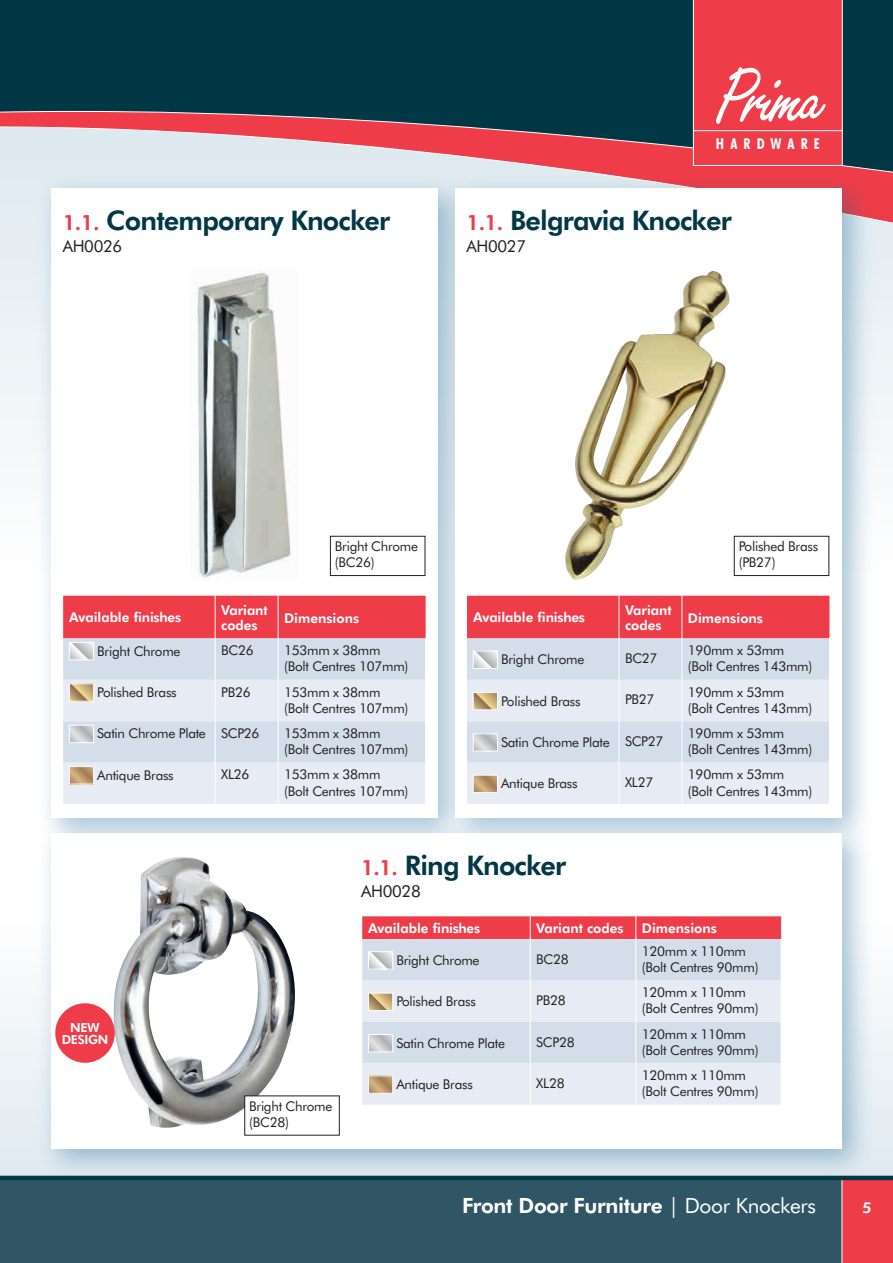
<style>
.page{position:relative;width:893px;height:1263px;background:#fff}
.page>*{position:absolute;margin:0;border:0;box-sizing:border-box;transform-origin:0 0}
.t1{font:800 27px "Futura BT";letter-spacing:-.03em;color:#023745}
.t2{font:800 21px "Futura BT";letter-spacing:-.015em;color:#fff}
.t3{font:16.5px "Futura BT";letter-spacing:-.02em;color:#231f20}
.t4{font:700 condensed 15px "Futura BT";letter-spacing:.41em;color:#fff}
.t5{font:800 15px "Futura BT";color:#fff}
.t6{font:13.5px/16.2px "Futura BT";letter-spacing:-.02em;color:#231f20}
.t7{font:800 13.5px/15.8px "Futura BT";color:#fff}
.t8{font:800 12.6px/11.6px "Futura BT";letter-spacing:-.03em;color:#fff;text-align:center}
.s1{font-size:21px;color:#ee3d49}
.s2{font-weight:400}
</style>
<div class="page">
<div style="left:0;top:0;width:893px;height:580px;background:#f2f6f9"></div>
<svg style="left:0;top:1001px;width:893px;height:175px;fill:#e9f0f5"></svg>
<div style="left:0;top:0;width:893px;height:108px;background:#023745"></div>
<svg style="left:0;top:108px;width:893px;height:130px;background:#ae818b"></svg>
<svg style="left:693px;top:0;width:150px;height:166px;background:#ef515c"></svg>
<hr style="left:693px;top:130px;width:149px;height:1px;background:#fff">
<div style="left:0;top:1178px;width:893px;height:85px;background:#305665"></div>
<div style="left:842px;top:1178px;width:51px;height:85px;background:#ee3d49"></div>
<hr style="left:841px;top:1178px;width:1px;height:85px;background:#fff">
<hr style="left:0;top:1176px;width:893px;height:4px;background:#023745">
<div style="left:36px;top:173px;width:435px;height:677px;background:#1d6696;opacity:.4"></div>
<div style="left:51px;top:188px;width:387px;height:629px;background:#fff"></div>
<div style="left:440px;top:173px;width:435px;height:677px;background:#1d6696;opacity:.4"></div>
<div style="left:455px;top:188px;width:387px;height:629px;background:#fff"></div>
<div style="left:63px;top:596px;width:363px;height:42px;background:#ee3d49"></div>
<div style="left:63px;top:638px;width:362px;height:42px;background:#d4deeb"></div>
<svg style="left:63px;top:680px;width:362px;height:124px;background:#e0e7f1"></svg>
<hr style="left:215px;top:596px;width:1px;height:42px;background:#fff">
<hr style="left:278px;top:596px;width:1px;height:42px;background:#fff">
<hr style="left:215px;top:638px;width:1px;height:42px;background:#fff">
<hr style="left:278px;top:638px;width:1px;height:42px;background:#fff">
<hr style="left:215px;top:680px;width:1px;height:41px;background:#fff">
<hr style="left:278px;top:680px;width:1px;height:41px;background:#fff">
<hr style="left:215px;top:721px;width:1px;height:42px;background:#fff">
<hr style="left:278px;top:721px;width:1px;height:42px;background:#fff">
<hr style="left:215px;top:763px;width:1px;height:41px;background:#fff">
<hr style="left:278px;top:763px;width:1px;height:41px;background:#fff">
<svg style="left:71px;top:644px;width:21px;height:14px"></svg>
<div style="left:69px;top:642px;width:25px;height:18px;border:1px solid #fff"></div>
<svg style="left:71px;top:686px;width:21px;height:13px"></svg>
<div style="left:69px;top:684px;width:25px;height:17px;border:1px solid #fff"></div>
<svg style="left:71px;top:727px;width:21px;height:14px"></svg>
<div style="left:69px;top:725px;width:25px;height:18px;border:1px solid #fff"></div>
<svg style="left:71px;top:768px;width:21px;height:14px"></svg>
<div style="left:69px;top:766px;width:25px;height:18px;border:1px solid #fff"></div>
<div style="left:467px;top:596px;width:362px;height:42px;background:#ee3d49"></div>
<div style="left:467px;top:638px;width:362px;height:42px;background:#d4deeb"></div>
<svg style="left:467px;top:680px;width:362px;height:124px;background:#e0e7f1"></svg>
<hr style="left:619px;top:596px;width:1px;height:42px;background:#fff">
<hr style="left:681px;top:596px;width:1px;height:42px;background:#fff">
<hr style="left:619px;top:638px;width:1px;height:42px;background:#fff">
<hr style="left:681px;top:638px;width:1px;height:42px;background:#fff">
<hr style="left:619px;top:680px;width:1px;height:41px;background:#fff">
<hr style="left:681px;top:680px;width:1px;height:41px;background:#fff">
<hr style="left:619px;top:721px;width:1px;height:42px;background:#fff">
<hr style="left:681px;top:721px;width:1px;height:42px;background:#fff">
<hr style="left:619px;top:763px;width:1px;height:41px;background:#fff">
<hr style="left:681px;top:763px;width:1px;height:41px;background:#fff">
<svg style="left:475px;top:653px;width:21px;height:14px"></svg>
<div style="left:473px;top:651px;width:25px;height:18px;border:1px solid #fff"></div>
<svg style="left:475px;top:694px;width:21px;height:14px"></svg>
<div style="left:473px;top:692px;width:25px;height:18px;border:1px solid #fff"></div>
<svg style="left:475px;top:735px;width:21px;height:14px"></svg>
<div style="left:473px;top:733px;width:25px;height:18px;border:1px solid #fff"></div>
<svg style="left:475px;top:777px;width:21px;height:14px"></svg>
<div style="left:473px;top:775px;width:25px;height:18px;border:1px solid #fff"></div>
<div style="left:330px;top:536px;width:95px;height:40px;border:1px solid #231f20"></div>
<div style="left:734px;top:536px;width:95px;height:40px;border:1px solid #231f20"></div>
<div style="left:36px;top:818px;width:838px;height:363px;background:#1d6696;opacity:.4"></div>
<div style="left:51px;top:833px;width:791px;height:315px;background:#fff"></div>
<div style="left:362px;top:939px;width:419px;height:41px;background:#d4deeb"></div>
<svg style="left:362px;top:980px;width:419px;height:125px;background:#e0e7f1"></svg>
<div style="left:362px;top:916px;width:419px;height:23px;background:#ee3d49"></div>
<hr style="left:530px;top:939px;width:1px;height:41px;background:#fff">
<hr style="left:635px;top:939px;width:1px;height:41px;background:#fff">
<hr style="left:530px;top:980px;width:1px;height:42px;background:#fff">
<hr style="left:635px;top:980px;width:1px;height:42px;background:#fff">
<hr style="left:530px;top:1022px;width:1px;height:41px;background:#fff">
<hr style="left:635px;top:1022px;width:1px;height:41px;background:#fff">
<hr style="left:530px;top:1063px;width:1px;height:42px;background:#fff">
<hr style="left:635px;top:1063px;width:1px;height:42px;background:#fff">
<svg style="left:370px;top:953px;width:21px;height:14px"></svg>
<div style="left:368px;top:951px;width:25px;height:18px;border:1px solid #fff"></div>
<svg style="left:370px;top:995px;width:21px;height:14px"></svg>
<div style="left:368px;top:993px;width:25px;height:18px;border:1px solid #fff"></div>
<svg style="left:370px;top:1036px;width:21px;height:14px"></svg>
<div style="left:368px;top:1034px;width:25px;height:18px;border:1px solid #fff"></div>
<svg style="left:370px;top:1078px;width:21px;height:13px"></svg>
<div style="left:368px;top:1076px;width:25px;height:17px;border:1px solid #fff"></div>
<img style="left:196px;top:272px;width:95px;height:306px">
<img style="left:565px;top:271px;width:165px;height:309px">
<img style="left:114px;top:856px;width:189px;height:272px">
<div style="left:245px;top:1096px;width:94px;height:39px;background:#fff"></div>
<div style="left:55px;top:1003px;width:60px;height:60px;background:#ee3d49;border-radius:50%"></div>
<h1 class="t1" style="left:63px;top:204px;width:329px"><span class="s1">1.1.</span> Contemporary Knocker</h1>
<p class="t3" style="left:63px;top:236px;width:61px">AH0026</p>
<p class="t4" style="left:716px;top:134px;width:105px">HARDWARE</p>
<h1 class="t1" style="left:467px;top:204px;width:267px"><span class="s1">1.1.</span> Belgravia Knocker</h1>
<p class="t3" style="left:467px;top:236px;width:61px">AH0027</p>
<p class="t6" style="left:335px;top:538px;width:85px">Bright Chrome (BC26)</p>
<p class="t6" style="left:739px;top:538px;width:81px">Polished Brass (PB27)</p>
<p class="t7" style="left:69px;top:610px;width:114px">Available finishes</p>
<p class="t7" style="left:221px;top:602px;width:48px">Variant codes</p>
<p class="t7" style="left:284px;top:610px;width:77px">Dimensions</p>
<p class="t6" style="left:97px;top:642px;width:85px">Bright Chrome</p>
<p class="t6" style="left:221px;top:642px;width:34px">BC26</p>
<p class="t6" style="left:284px;top:642px;width:126px">153mm x 38mm (Bolt Centres 107mm)</p>
<p class="t6" style="left:97px;top:684px;width:81px">Polished Brass</p>
<p class="t6" style="left:221px;top:683px;width:31px">PB26</p>
<p class="t6" style="left:284px;top:683px;width:126px">153mm x 38mm (Bolt Centres 107mm)</p>
<p class="t6" style="left:97px;top:725px;width:164px">Satin Chrome Plate SCP26</p>
<p class="t6" style="left:284px;top:725px;width:126px">153mm x 38mm (Bolt Centres 107mm)</p>
<p class="t6" style="left:97px;top:767px;width:78px">Antique Brass</p>
<p class="t6" style="left:221px;top:766px;width:30px">XL26</p>
<p class="t6" style="left:284px;top:766px;width:126px">153mm x 38mm (Bolt Centres 107mm)</p>
<p class="t7" style="left:473px;top:610px;width:114px">Available finishes</p>
<p class="t7" style="left:625px;top:602px;width:48px">Variant codes</p>
<p class="t7" style="left:688px;top:610px;width:77px">Dimensions</p>
<p class="t6" style="left:501px;top:651px;width:85px">Bright Chrome</p>
<p class="t6" style="left:625px;top:650px;width:34px">BC27</p>
<p class="t6" style="left:688px;top:642px;width:126px">190mm x 53mm (Bolt Centres 143mm)</p>
<p class="t6" style="left:501px;top:692px;width:81px">Polished Brass</p>
<p class="t6" style="left:625px;top:691px;width:31px">PB27</p>
<p class="t6" style="left:688px;top:683px;width:126px">190mm x 53mm (Bolt Centres 143mm)</p>
<p class="t6" style="left:501px;top:734px;width:164px">Satin Chrome Plate SCP27</p>
<p class="t6" style="left:688px;top:725px;width:126px">190mm x 53mm (Bolt Centres 143mm)</p>
<p class="t6" style="left:501px;top:775px;width:78px">Antique Brass</p>
<p class="t6" style="left:625px;top:774px;width:30px">XL27</p>
<p class="t6" style="left:688px;top:766px;width:126px">190mm x 53mm (Bolt Centres 143mm)</p>
<p class="t8" style="left:62px;top:1021px;width:48px">NEW<br>DESIGN</p>
<p class="t6" style="left:249px;top:1098px;width:85px">Bright Chrome (BC28)</p>
<h1 class="t1" style="left:361px;top:849px;width:207px"><span class="s1">1.1.</span> Ring Knocker</h1>
<p class="t3" style="left:361px;top:881px;width:61px">AH0028</p>
<p class="t7" style="left:368px;top:920px;width:114px">Available finishes</p>
<p class="t7" style="left:536px;top:920px;width:89px">Variant codes</p>
<p class="t7" style="left:642px;top:920px;width:77px">Dimensions</p>
<p class="t6" style="left:396px;top:952px;width:85px">Bright Chrome</p>
<p class="t6" style="left:536px;top:951px;width:34px">BC28</p>
<p class="t6" style="left:642px;top:943px;width:118px">120mm x 110mm (Bolt Centres 90mm)</p>
<p class="t6" style="left:396px;top:993px;width:81px">Polished Brass</p>
<p class="t6" style="left:536px;top:992px;width:31px">PB28</p>
<p class="t6" style="left:642px;top:984px;width:118px">120mm x 110mm (Bolt Centres 90mm)</p>
<p class="t6" style="left:396px;top:1035px;width:110px">Satin Chrome Plate</p>
<p class="t6" style="left:536px;top:1033px;width:40px">SCP28</p>
<p class="t6" style="left:642px;top:1026px;width:118px">120mm x 110mm (Bolt Centres 90mm)</p>
<p class="t6" style="left:396px;top:1076px;width:78px">Antique Brass</p>
<p class="t6" style="left:536px;top:1075px;width:30px">XL28</p>
<p class="t6" style="left:642px;top:1067px;width:118px">120mm x 110mm (Bolt Centres 90mm)</p>
<h2 class="t2" style="left:462px;top:1193px;width:355px">Front Door Furniture <span class="s2">| Door Knockers</span></h2>
<p class="t5" style="left:863px;top:1199px;width:11px">5</p>
</div>
